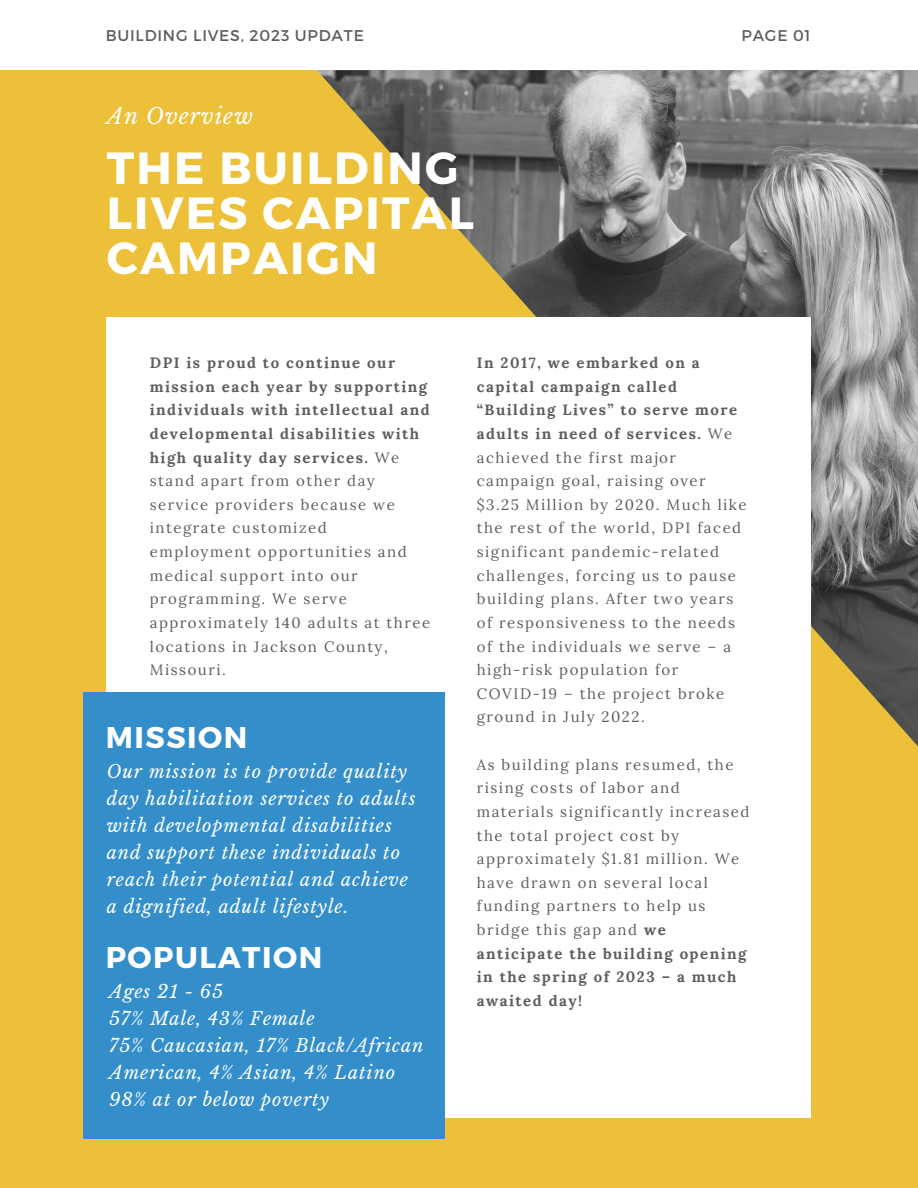
<style>
.page{position:relative;width:918px;height:1188px;background:#edc039}
.page>*{position:absolute;margin:0;border:0;box-sizing:border-box;transform-origin:0 0}
.t1{font:700 45px/45px "Montserrat";letter-spacing:.05em;color:#fff}
.t2{font:700 30px "Montserrat";letter-spacing:.05em;color:#fff}
.t3{font:italic 21.75px "Libre Baskerville";letter-spacing:.05em;color:#fff}
.t4{font:italic 18px/27px "Libre Baskerville";letter-spacing:.05em;color:#fff}
.t5{font:15.6px "Montserrat";letter-spacing:.05em;color:#5e5e5e}
.t6{font:15px/23.7px "Lora";letter-spacing:.1em;color:#5e5e5e}
.s1{font-weight:700}
</style>
<div class="page">
<div style="left:0;top:0;width:918px;height:70px;background:#fff"></div>
<img style="left:317px;top:70px;width:601px;height:676px">
<div style="left:107px;top:317px;width:704px;height:801px;background:#fff"></div>
<div style="left:84px;top:692px;width:361px;height:446px;background:#338eca"></div>
<p class="t5" style="left:106px;top:25px;width:260px">BUILDING LIVES, 2023 UPDATE</p>
<p class="t5" style="left:741px;top:25px;width:71px">PAGE 01</p>
<h3 class="t3" style="left:107px;top:103px;width:148px">An Overview</h3>
<h1 class="t1" style="left:107px;top:144px;width:369px">THE BUILDING<br>LIVES CAPITAL<br>CAMPAIGN</h1>
<p class="t6" style="left:150px;top:351px;width:282px"><span class="s1">DPI is proud to continue our mission each year by supporting individuals with intellectual and developmental disabilities with high quality day services.</span> We stand apart from other day service providers because we integrate customized employment opportunities and medical support into our programming. We serve approximately 140 adults at three locations in Jackson County,<br>Missouri.</p>
<p class="t6" style="left:477px;top:351px;width:271px"><span class="s1">In 2017, we embarked on a capital campaign called “Building Lives” to serve more adults in need of services.</span> We achieved the first major campaign goal, raising over $3.25 Million by 2020. Much like the rest of the world, DPI faced significant pandemic-related challenges, forcing us to pause building plans. After two years of responsiveness to the needs of the individuals we serve – a high-risk population for<br>COVID-19 – the project broke ground in July 2022.</p>
<p class="t6" style="left:477px;top:752px;width:274px">As building plans resumed, the rising costs of labor and materials significantly increased the total project cost by approximately $1.81 million. We have drawn on several local funding partners to help us bridge this gap and <span class="s1">we anticipate the building opening in the spring of 2023 – a much awaited day!</span></p>
<h2 class="t2" style="left:106px;top:718px;width:143px">MISSION</h2>
<p class="t4" style="left:107px;top:758px;width:310px">Our mission is to provide quality day habilitation services to adults with developmental disabilities and support these individuals to reach their potential and achieve a dignified, adult lifestyle.</p>
<h2 class="t2" style="left:106px;top:938px;width:218px">POPULATION</h2>
<p class="t4" style="left:109px;top:978px;width:316px">Ages 21 - 65<br>57% Male, 43% Female<br>75% Caucasian, 17% Black/African<br>American, 4% Asian, 4% Latino<br>98% at or below poverty</p>
</div>
